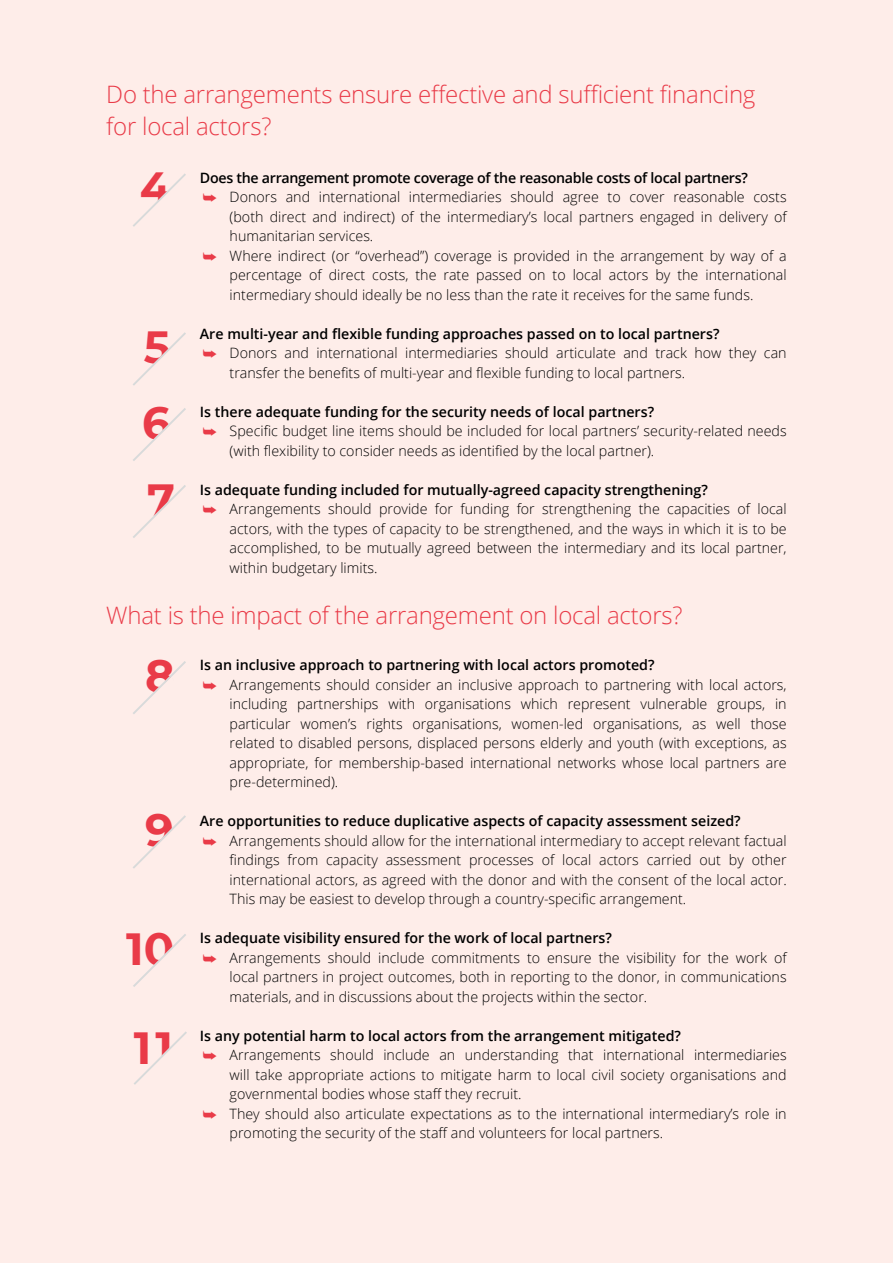
<style>
.page{position:relative;width:893px;height:1263px;background:#feede9}
.page>*{position:absolute;margin:0;border:0;box-sizing:border-box;transform-origin:0 0}
.t1{font:700 45px/76.2px "Montserrat";color:#e93b48;text-align:justify}
.t2{font:300 24px/31.5px "Open Sans";letter-spacing:-.01em;color:#e93b48}
.t3{font:300 14.25px/19.5px "Open Sans";color:#000}
.t4{font:600 14.25px "Open Sans";color:#000}
.t5{font:600 14.25px "Open Sans";letter-spacing:-.02em;color:#000}
</style>
<div class="page">
<svg style="left:133px;top:173px;width:53px;height:54px"></svg>
<svg style="left:133px;top:332px;width:53px;height:54px"></svg>
<svg style="left:133px;top:408px;width:53px;height:53px"></svg>
<svg style="left:133px;top:485px;width:53px;height:53px"></svg>
<svg style="left:133px;top:661px;width:53px;height:53px"></svg>
<svg style="left:133px;top:815px;width:53px;height:54px"></svg>
<svg style="left:133px;top:934px;width:53px;height:53px"></svg>
<svg style="left:134px;top:1031px;width:53px;height:54px"></svg>
<h2 class="t2" style="left:106px;top:78px;width:651px">Do the arrangements ensure effective and sufficient financing for local actors?</h2>
<p class="t5" style="left:200px;top:168px;width:550px">Does the arrangement promote coverage of the reasonable costs of local partners?</p>
<p class="t3" style="left:230px;top:187px;width:559px">Donors and international intermediaries should agree to cover reasonable costs (both direct and indirect) of the intermediary’s local partners engaged in delivery of humanitarian services.<br>Where indirect (or “overhead”) coverage is provided in the arrangement by way of a percentage of direct costs, the rate passed on to local actors by the international intermediary should ideally be no less than the rate it receives for the same funds.</p>
<p class="t4" style="left:200px;top:324px;width:521px">Are multi-year and flexible funding approaches passed on to local partners?</p>
<p class="t3" style="left:230px;top:343px;width:559px">Donors and international intermediaries should articulate and track how they can transfer the benefits of multi-year and flexible funding to local partners.</p>
<p class="t4" style="left:200px;top:402px;width:456px">Is there adequate funding for the security needs of local partners?</p>
<p class="t3" style="left:230px;top:421px;width:559px">Specific budget line items should be included for local partners’ security-related needs (with flexibility to consider needs as identified by the local partner).</p>
<p class="t4" style="left:200px;top:480px;width:510px">Is adequate funding included for mutually-agreed capacity strengthening?</p>
<p class="t3" style="left:230px;top:499px;width:559px;text-align:justify">Arrangements should provide for funding for strengthening the capacities of local actors, with the types of capacity to be strengthened, and the ways in which it is to be accomplished, to be mutually agreed between the intermediary and its local partner, within budgetary limits.</p>
<h2 class="t2" style="left:106px;top:598px;width:578px">What is the impact of the arrangement on local actors?</h2>
<p class="t4" style="left:200px;top:655px;width:456px">Is an inclusive approach to partnering with local actors promoted?</p>
<p class="t3" style="left:230px;top:674px;width:559px;text-align:justify">Arrangements should consider an inclusive approach to partnering with local actors, including partnerships with organisations which represent vulnerable groups, in particular women’s rights organisations, women-led organisations, as well those related to disabled persons, displaced persons elderly and youth (with exceptions, as appropriate, for membership-based international networks whose local partners are pre-determined).</p>
<p class="t4" style="left:200px;top:811px;width:542px">Are opportunities to reduce duplicative aspects of capacity assessment seized?</p>
<p class="t3" style="left:230px;top:830px;width:559px;text-align:justify">Arrangements should allow for the international intermediary to accept relevant factual findings from capacity assessment processes of local actors carried out by other international actors, as agreed with the donor and with the consent of the local actor.<br>This may be easiest to develop through a country-specific arrangement.</p>
<p class="t4" style="left:200px;top:928px;width:414px">Is adequate visibility ensured for the work of local partners?</p>
<p class="t3" style="left:230px;top:947px;width:559px;text-align:justify">Arrangements should include commitments to ensure the visibility for the work of local partners in project outcomes, both in reporting to the donor, in communications materials, and in discussions about the projects within the sector.</p>
<p class="t4" style="left:200px;top:1026px;width:483px">Is any potential harm to local actors from the arrangement mitigated?</p>
<p class="t3" style="left:230px;top:1045px;width:559px">Arrangements should include an understanding that international intermediaries will take appropriate actions to mitigate harm to local civil society organisations and governmental bodies whose staff they recruit.<br>They should also articulate expectations as to the international intermediary’s role in promoting the security of the staff and volunteers for local partners.</p>
<h1 class="t1" style="left:140px;top:148px;width:33px">4</h1>
<h1 class="t1" style="left:142px;top:307px;width:34px">5<br>6<br>7</h1>
<h1 class="t1" style="left:145px;top:636px;width:31px">8</h1>
<h1 class="t1" style="left:145px;top:790px;width:30px">9</h1>
<h1 class="t1" style="left:126px;top:908px;width:50px">10</h1>
<h1 class="t1" style="left:134px;top:1008px;width:41px">11</h1>
</div>
